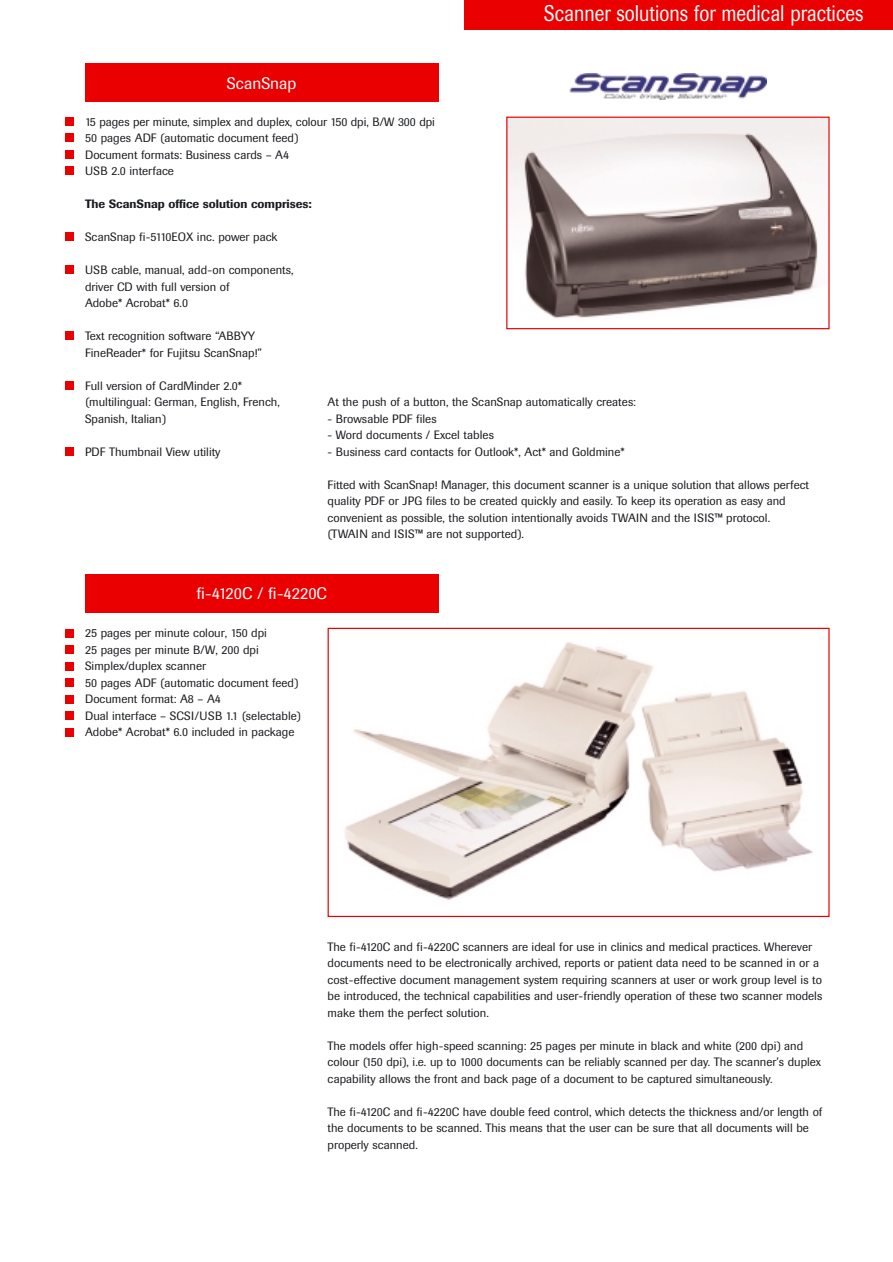
<style>
.page{position:relative;width:893px;height:1262px;background:#fff}
.page>*{position:absolute;margin:0;border:0;box-sizing:border-box;transform-origin:0 0}
.t1{font:22.5px "Berthold Imago BQ";color:#fff;scale:.85 1}
.t2{font:16.5px "Berthold Imago BQ";color:#fff}
.t3{font:12px/16.5px "Berthold Imago BQ";color:#191b1f}
.t4{font:500 12px "Berthold Imago BQ";color:#191b1f}
.s1{font-weight:500}
</style>
<div class="page">
<div style="left:463px;top:0;width:429px;height:30px;background:#ea0000"></div>
<div style="left:85px;top:64px;width:353px;height:38px;background:#ea0000"></div>
<div style="left:65px;top:447px;width:9px;height:9px;background:#ea0000"></div>
<div style="left:65px;top:381px;width:9px;height:9px;background:#ea0000"></div>
<div style="left:65px;top:332px;width:9px;height:8px;background:#ea0000"></div>
<div style="left:65px;top:266px;width:9px;height:8px;background:#ea0000"></div>
<div style="left:65px;top:233px;width:9px;height:8px;background:#ea0000"></div>
<div style="left:65px;top:167px;width:9px;height:8px;background:#ea0000"></div>
<div style="left:65px;top:150px;width:9px;height:9px;background:#ea0000"></div>
<div style="left:65px;top:134px;width:9px;height:8px;background:#ea0000"></div>
<div style="left:65px;top:117px;width:9px;height:9px;background:#ea0000"></div>
<div style="left:85px;top:574px;width:353px;height:38px;background:#ea0000"></div>
<div style="left:65px;top:728px;width:9px;height:8px;background:#ea0000"></div>
<div style="left:65px;top:711px;width:9px;height:9px;background:#ea0000"></div>
<div style="left:65px;top:695px;width:9px;height:8px;background:#ea0000"></div>
<div style="left:65px;top:678px;width:9px;height:9px;background:#ea0000"></div>
<div style="left:65px;top:662px;width:9px;height:8px;background:#ea0000"></div>
<div style="left:65px;top:645px;width:9px;height:9px;background:#ea0000"></div>
<div style="left:65px;top:629px;width:9px;height:8px;background:#ea0000"></div>
<img style="left:569px;top:73px;width:197px;height:26px">
<img style="left:508px;top:119px;width:319px;height:200px">
<div style="left:506px;top:117px;width:323px;height:212px;border:1px solid #ea0000"></div>
<img style="left:345px;top:642px;width:468px;height:258px">
<div style="left:327px;top:628px;width:502px;height:289px;border:1px solid #ea0000"></div>
<h1 class="t1" style="left:544px;top:5px;width:377px">Scanner solutions for medical practices</h1>
<h2 class="t2" style="left:227px;top:77px;width:71px">ScanSnap</h2>
<p class="t3" style="left:85px;top:114px;width:351px">15 pages per minute, simplex and duplex, colour 150 dpi, B/W 300 dpi 50 pages ADF (automatic document feed)<br>Document formats: Business cards – A4<br>USB 2.0 interface</p>
<p class="t4" style="left:85px;top:199px;width:228px">The ScanSnap office solution comprises:</p>
<p class="t3" style="left:85px;top:230px;width:194px">ScanSnap fi-5110EOX inc. power pack</p>
<p class="t3" style="left:85px;top:263px;width:210px">USB cable, manual, add-on components, driver CD with full version of<br>Adobe* Acrobat* 6.0</p>
<p class="t3" style="left:85px;top:329px;width:178px">Text recognition software “ABBYY<br>FineReader* for Fujitsu ScanSnap!”</p>
<p class="t3" style="left:85px;top:378px;width:196px">Full version of CardMinder 2.0* (multilingual: German, English, French,<br>Spanish, Italian)</p>
<p class="t3" style="left:85px;top:444px;width:137px">PDF Thumbnail View utility</p>
<p class="t3" style="left:327px;top:395px;width:310px">At the push of a button, the ScanSnap automatically creates:</p>
<p class="t3" style="left:327px;top:411px;width:111px">- Browsable PDF files</p>
<p class="t3" style="left:327px;top:428px;width:168px">- Word documents / Excel tables</p>
<p class="t3" style="left:327px;top:444px;width:298px">- Business card contacts for Outlook*, Act* and Goldmine*</p>
<p class="t3" style="left:327px;top:477px;width:483px">Fitted with ScanSnap! Manager, this document scanner is a unique solution that allows perfect quality PDF or JPG files to be created quickly and easily. To keep its operation as easy and convenient as possible, the solution intentionally avoids TWAIN and the ISIS<span class="s1">™</span> protocol. (TWAIN and ISIS<span class="s1">™</span> are not supported).</p>
<h2 class="t2" style="left:196px;top:587px;width:132px">fi-4120C / fi-4220C</h2>
<p class="t3" style="left:85px;top:626px;width:217px">25 pages per minute colour, 150 dpi<br>25 pages per minute B/W, 200 dpi Simplex/duplex scanner<br>50 pages ADF (automatic document feed)<br>Document format: A8 – A4<br>Dual interface – SCSI/USB 1.1 (selectable)<br>Adobe* Acrobat* 6.0 included in package</p>
<p class="t3" style="left:327px;top:939px;width:496px">The fi-4120C and fi-4220C scanners are ideal for use in clinics and medical practices. Wherever documents need to be electronically archived, reports or patient data need to be scanned in or a cost-effective document management system requiring scanners at user or work group level is to be introduced, the technical capabilities and user-friendly operation of these two scanner models make them the perfect solution.</p>
<p class="t3" style="left:327px;top:1038px;width:495px">The models offer high-speed scanning: 25 pages per minute in black and white (200 dpi) and colour (150 dpi), i.e. up to 1000 documents can be reliably scanned per day. The scanner’s duplex capability allows the front and back page of a document to be captured simultaneously.</p>
<p class="t3" style="left:327px;top:1104px;width:496px">The fi-4120C and fi-4220C have double feed control, which detects the thickness and/or length of the documents to be scanned. This means that the user can be sure that all documents will be properly scanned.</p>
</div>
